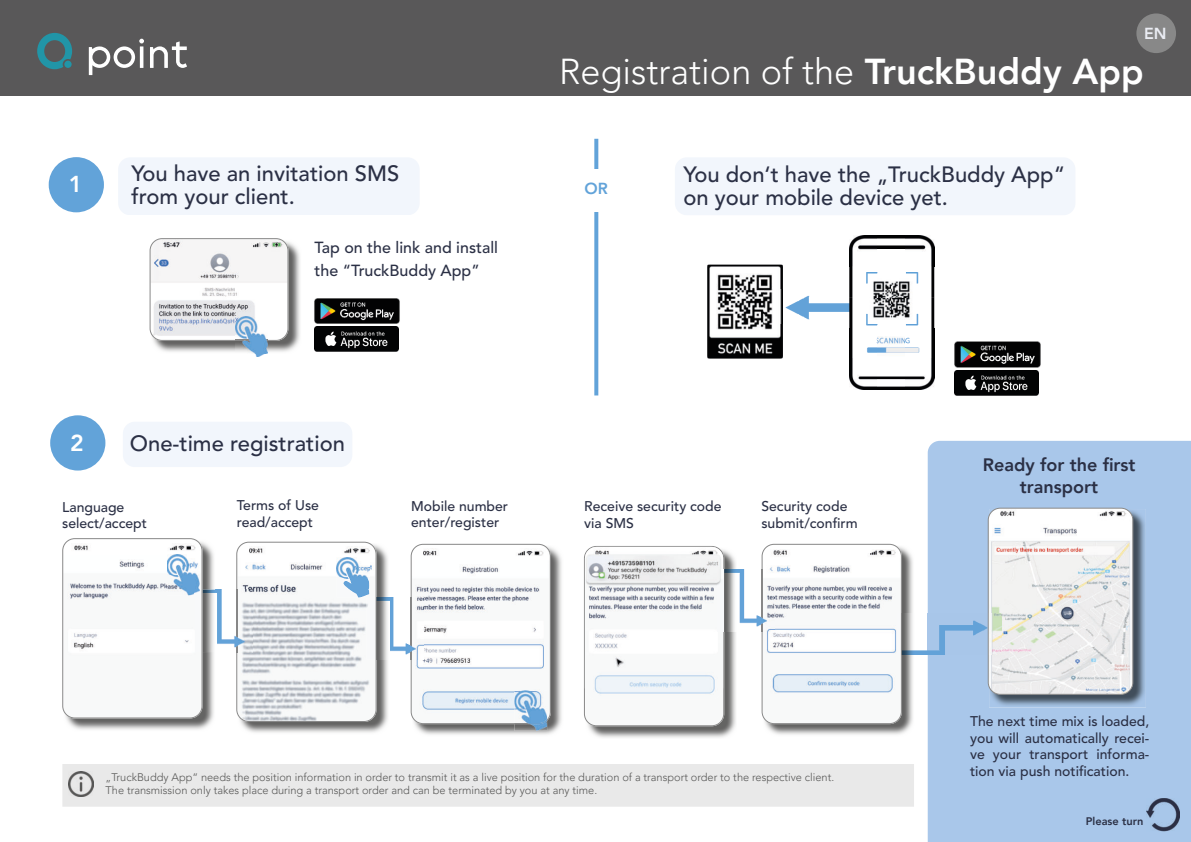
<style>
.page{position:relative;width:1191px;height:842px;background:#fff}
.page>*{position:absolute;margin:0;border:0;box-sizing:border-box;transform-origin:0 0}
.t1{font:300 36px "Avenir LT Pro";color:#fff}
.t2{font:800 23px "Avenir LT Pro";color:#fff}
.t3{font:500 22px/23px "Avenir LT Pro";color:#2b3045}
.t4{font:800 18px/21.6px "Avenir LT Pro";color:#2b3045;text-align:center}
.t5{font:500 16px/23px "Avenir LT Pro";color:#2b3045}
.t6{font:800 16px "Avenir LT Pro";color:#eaecf3}
.t7{font:800 16px "Avenir LT Pro";color:#62a3d9}
.t8{font:500 14px/16.8px "Avenir LT Pro";color:#2b3045}
.t9{font:300 11px/13.2px "Avenir LT Pro";color:#575756}
.t10{font:800 11px "Avenir LT Pro";color:#2b3045}
.s1{font-weight:800}
</style>
<div class="page">
<div style="left:123px;top:422px;width:229px;height:45px;background:#f2f6fc;border-radius:12px"></div>
<div style="left:927px;top:441px;width:264px;height:401px;background:#a9c7ea"></div>
<img style="left:914px;top:614px;width:73px;height:41px">
<img style="left:765px;top:547px;width:149px;height:188px">
<svg style="left:761px;top:544px;width:141px;height:180px"></svg>
<img style="left:737px;top:569px;width:38px;height:62px">
<img style="left:761px;top:569px;width:1px;height:62px">
<img style="left:588px;top:550px;width:149px;height:188px">
<svg style="left:584px;top:546px;width:140px;height:180px"></svg>
<img style="left:414px;top:548px;width:148px;height:187px">
<svg style="left:411px;top:544px;width:140px;height:180px"></svg>
<img style="left:389px;top:597px;width:35px;height:62px">
<img style="left:411px;top:597px;width:1px;height:62px">
<img style="left:240px;top:545px;width:149px;height:188px">
<div style="left:675px;top:157px;width:400px;height:58px;background:#f2f6fc;border-radius:12px"></div>
<img style="left:785px;top:295px;width:64px;height:25px">
<div style="left:0;top:0;width:1191px;height:95px;background:#595859"></div>
<div style="left:1136px;top:13px;width:40px;height:40px;background:#888;border-radius:50%"></div>
<div style="left:49px;top:157px;width:55px;height:55px;background:#62a3d9;border-radius:50%"></div>
<svg style="left:89px;top:39px;width:55px;height:36px"></svg>
<hr style="left:140px;top:46px;width:3px;height:22px;background:#fff">
<svg style="left:150px;top:41px;width:37px;height:27px"></svg>
<svg style="left:37px;top:33px;width:35px;height:36px"></svg>
<div style="left:64px;top:61px;width:8px;height:7px;background:#2195a7;border-radius:50%"></div>
<svg style="left:594px;top:139px;width:4px;height:256px"></svg>
<div style="left:118px;top:158px;width:301px;height:57px;background:#f2f6fc"></div>
<img style="left:153px;top:242px;width:147px;height:110px">
<svg style="left:150px;top:238px;width:138px;height:103px"></svg>
<img style="left:314px;top:298px;width:86px;height:32px">
<img style="left:315px;top:327px;width:83px;height:24px">
<div style="left:558px;top:169px;width:77px;height:43px;background:#fff"></div>
<img style="left:849px;top:235px;width:85px;height:31px">
<img style="left:849px;top:266px;width:28px;height:124px">
<img style="left:906px;top:266px;width:28px;height:124px">
<img style="left:877px;top:324px;width:29px;height:66px">
<img style="left:869px;top:278px;width:44px;height:42px">
<div style="left:50px;top:415px;width:55px;height:55px;background:#62a3d9;border-radius:50%"></div>
<img style="left:514px;top:724px;width:33px;height:7px">
<img style="left:514px;top:690px;width:33px;height:29px">
<img style="left:514px;top:719px;width:33px;height:5px">
<div style="left:62px;top:764px;width:852px;height:43px;background:#e9e9e9"></div>
<svg style="left:236px;top:542px;width:140px;height:180px"></svg>
<img style="left:215px;top:590px;width:37px;height:62px">
<img style="left:236px;top:590px;width:1px;height:62px">
<img style="left:66px;top:542px;width:149px;height:188px">
<svg style="left:62px;top:538px;width:140px;height:180px"></svg>
<img style="left:69px;top:771px;width:25px;height:25px">
<img style="left:707px;top:265px;width:76px;height:94px">
<img style="left:1146px;top:798px;width:33px;height:33px">
<img style="left:235px;top:317px;width:33px;height:40px">
<img style="left:235px;top:340px;width:33px;height:1px">
<img style="left:954px;top:341px;width:87px;height:32px">
<img style="left:955px;top:371px;width:83px;height:24px">
<img style="left:989px;top:509px;width:156px;height:198px">
<img style="left:989px;top:509px;width:12px;height:185px">
<div style="left:987px;top:508px;width:146px;height:187px;border:1px solid #888;border-radius:12px"></div>
<img style="left:585px;top:547px;width:138px;height:152px">
<img style="left:717px;top:569px;width:6px;height:62px">
<img style="left:585px;top:547px;width:129px;height:140px">
<p class="t6" style="left:1144px;top:24px;width:24px">EN</p>
<h2 class="t2" style="left:69px;top:171px;width:15px">1</h2>
<h3 class="t3" style="left:131px;top:164px;width:269px">You have an invitation SMS from your client.</h3>
<p class="t5" style="left:314px;top:238px;width:185px">Tap on the link and install the “TruckBuddy App”</p>
<h1 class="t1" style="left:559px;top:56px;width:586px">Registration of the <span class="s1">TruckBuddy App</span></h1>
<p class="t7" style="left:584px;top:179px;width:25px">OR</p>
<h3 class="t3" style="left:683px;top:165px;width:383px">You don‘t have the „TruckBuddy App“ on your mobile device yet.</h3>
<h2 class="t2" style="left:70px;top:429px;width:15px">2</h2>
<h3 class="t3" style="left:130px;top:434px;width:217px">One-time registration</h3>
<p class="t8" style="left:62px;top:500px;width:86px">Language select/accept</p>
<p class="t8" style="left:237px;top:498px;width:84px">Terms of Use read/accept</p>
<p class="t8" style="left:411px;top:499px;width:98px">Mobile number enter/register</p>
<p class="t8" style="left:584px;top:499px;width:139px">Receive security code via SMS</p>
<p class="t8" style="left:761px;top:500px;width:98px">Security code submit/confirm</p>
<p class="t4" style="left:982px;top:454px;width:154px">Ready for the first transport</p>
<p class="t9" style="left:106px;top:771px;width:730px">ÑTruckBuddy Appì needs the position information in order to transmit it as a live position for the duration of a transport order to the respective client.<br>The transmission only takes place during a transport order and can be terminated by you at any time.</p>
<p class="t8" style="left:970px;top:714px;width:181px;text-align:justify">The next time mix is loaded, you will automatically recei&shy;ve your transport informa&shy;tion via push notification.</p>
<p class="t10" style="left:1085px;top:814px;width:59px">Please turn</p>
</div>
